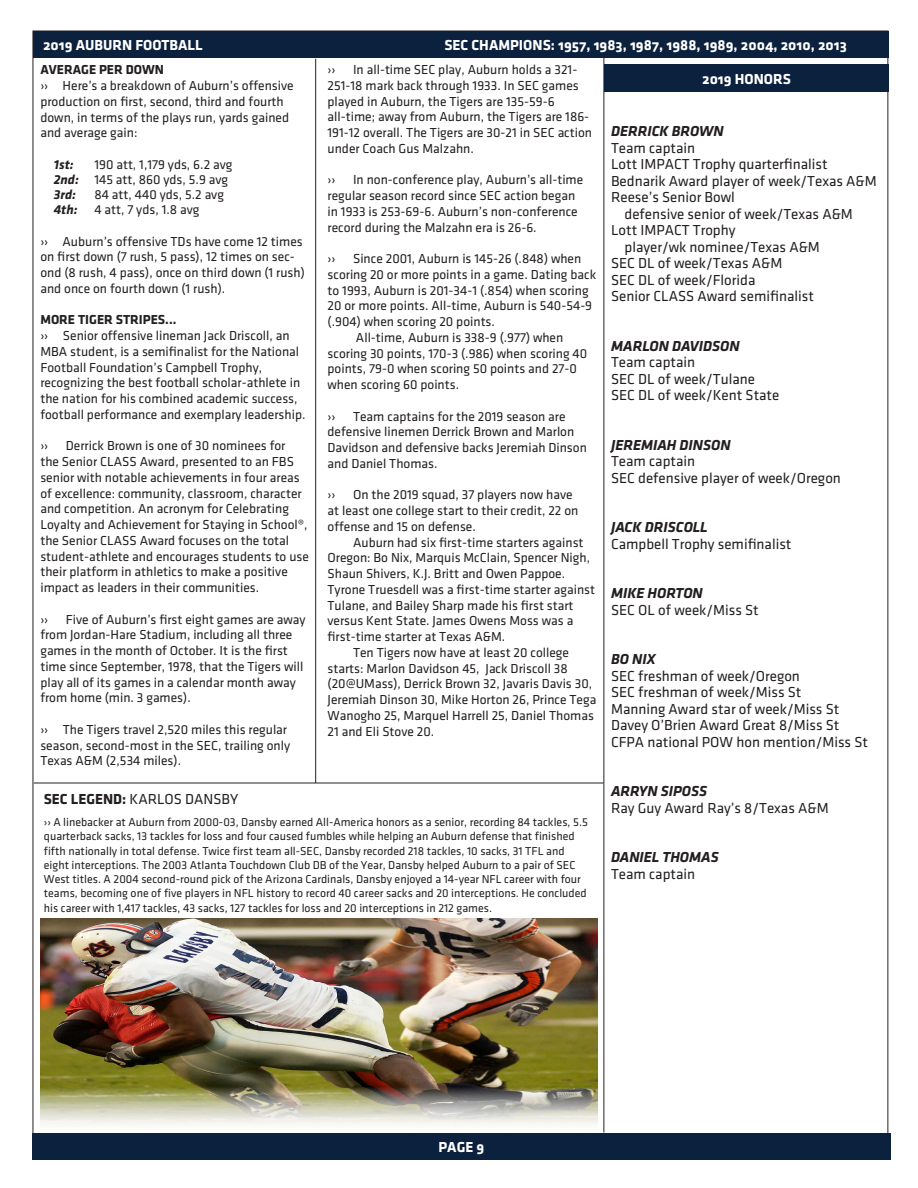
<style>
.page{position:relative;width:918px;height:1188px;background:#fff}
.page>*{position:absolute;margin:0;border:0;box-sizing:border-box;transform-origin:0 0}
.t1{font:15px "Klavika";color:#231f20}
.t2{font:italic 700 15px "Klavika";color:#231f20}
.t3{font:15px "Klavika Bold Bold OSF";color:#fff}
.t4{font:13.5px/15.8px "Klavika";color:#231f20}
.t5{font:13.5px "Klavika Bold Bold OSF";color:#231f20}
.t6{font:italic 700 13.5px "Klavika";color:#231f20}
.t7{font:11.85px/14.2px "Klavika";color:#231f20}
.s1{font-weight:700;font-style:italic}
.s2{font-family:"Klavika Bold Bold OSF"}
</style>
<div class="page">
<div style="left:33px;top:31px;width:856px;height:27px;background:#0b213e"></div>
<div style="left:32px;top:1134px;width:859px;height:26px;background:#0b213e"></div>
<hr style="left:315px;top:59px;width:1px;height:724px;background:#231f20">
<hr style="left:604px;top:58px;width:1px;height:1074px;background:#231f20">
<hr style="left:34px;top:783px;width:570px;height:1px;background:#231f20">
<div style="left:604px;top:64px;width:285px;height:28px;background:#0b213e"></div>
<img style="left:40px;top:918px;width:558px;height:216px">
<p class="t3" style="left:43px;top:36px;width:161px">2019 AUBURN FOOTBALL</p>
<p class="t3" style="left:444px;top:36px;width:404px">SEC CHAMPIONS: 1957, 1983, 1987, 1988, 1989, 2004, 2010, 2013</p>
<p class="t5" style="left:40px;top:62px;width:125px">AVERAGE PER DOWN</p>
<p class="t4" style="left:40px;top:78px;width:255px">›› Here’s a breakdown of Auburn’s offensive production on first, second, third and fourth down, in terms of the plays run, yards gained and average gain:</p>
<p class="t6" style="left:54px;top:157px;width:21px">1st:</p>
<p class="t4" style="left:94px;top:157px;width:140px">190 att, 1,179 yds, 6.2 avg</p>
<p class="t4" style="left:54px;top:172px;width:176px"><span class="s1">2nd:</span> 145 att, 860 yds, 5.9 avg</p>
<p class="t6" style="left:54px;top:187px;width:24px">3rd:</p>
<p class="t4" style="left:94px;top:187px;width:131px">84 att, 440 yds, 5.2 avg</p>
<p class="t4" style="left:54px;top:202px;width:147px"><span class="s1">4th:</span> 4 att, 7 yds, 1.8 avg</p>
<p class="t4" style="left:40px;top:233px;width:266px">›› Auburn’s offensive TDs have come 12 times on first down (7 rush, 5 pass), 12 times on sec&shy;ond (8 rush, 4 pass), once on third down (1 rush) and once on fourth down (1 rush).</p>
<p class="t5" style="left:40px;top:313px;width:138px">MORE TIGER STRIPES...</p>
<p class="t4" style="left:40px;top:328px;width:267px">›› Senior offensive lineman Jack Driscoll, an MBA student, is a semifinalist for the National Football Foundation’s Campbell Trophy, recognizing the best football scholar-athlete in the nation for his combined academic success, football performance and exemplary leadership.</p>
<p class="t4" style="left:40px;top:438px;width:9px">››</p>
<p class="t4" style="left:40px;top:438px;width:270px;text-indent:26px">Derrick Brown is one of 30 nominees for<br>the Senior CLASS Award, presented to an FBS senior with notable achievements in four areas of excellence: community, classroom, character and competition. An acronym for Celebrating Loyalty and Achievement for Staying in School®, the Senior CLASS Award focuses on the total student-athlete and encourages students to use their platform in athletics to make a positive impact as leaders in their communities.</p>
<p class="t4" style="left:40px;top:611px;width:9px">››</p>
<p class="t4" style="left:40px;top:611px;width:267px;text-indent:26px">Five of Auburn’s first eight games are away from Jordan-Hare Stadium, including all three games in the month of October. It is the first time since September, 1978, that the Tigers will play all of its games in a calendar month away from home (min. 3 games).</p>
<p class="t4" style="left:40px;top:722px;width:251px">›› The Tigers travel 2,520 miles this regular season, second-most in the SEC, trailing only<br>Texas A&amp;M (2,534 miles).</p>
<p class="t4" style="left:328px;top:62px;width:266px;text-indent:26px">In all-time SEC play, Auburn holds a 321- 251-18 mark back through 1933. In SEC games played in Auburn, the Tigers are 135-59-6 all-time; away from Auburn, the Tigers are 186- 191-12 overall. The Tigers are 30-21 in SEC action under Coach Gus Malzahn.</p>
<p class="t4" style="left:328px;top:172px;width:9px">››</p>
<p class="t4" style="left:328px;top:62px;width:9px">››</p>
<p class="t4" style="left:328px;top:172px;width:257px;text-indent:26px">In non-conference play, Auburn’s all-time regular season record since SEC action began in 1933 is 253-69-6. Auburn’s non-conference record during the Malzahn era is 26-6.</p>
<p class="t4" style="left:328px;top:251px;width:9px">››</p>
<p class="t4" style="left:328px;top:251px;width:270px;text-indent:26px">Since 2001, Auburn is 145-26 (.848) when scoring 20 or more points in a game. Dating back to 1993, Auburn is 201-34-1 (.854) when scoring 20 or more points. All-time, Auburn is 540-54-9 (.904) when scoring 20 points.</p>
<p class="t4" style="left:328px;top:330px;width:261px;text-indent:28px">All-time, Auburn is 338-9 (.977) when scoring 30 points, 170-3 (.986) when scoring 40 points, 79-0 when scoring 50 points and 27-0 when scoring 60 points.</p>
<p class="t4" style="left:328px;top:408px;width:9px">››</p>
<p class="t4" style="left:328px;top:408px;width:261px;text-indent:26px">Team captains for the 2019 season are defensive linemen Derrick Brown and Marlon Davidson and defensive backs Jeremiah Dinson and Daniel Thomas.</p>
<p class="t4" style="left:328px;top:487px;width:9px">››</p>
<p class="t4" style="left:328px;top:487px;width:252px;text-indent:26px">On the 2019 squad, 37 players now have at least one college start to their credit, 22 on offense and 15 on defense.</p>
<p class="t4" style="left:328px;top:534px;width:269px;text-indent:26px">Auburn had six first-time starters against Oregon: Bo Nix, Marquis McClain, Spencer Nigh, Shaun Shivers, K.J. Britt and Owen Pappoe.<br>Tyrone Truesdell was a first-time starter against Tulane, and Bailey Sharp made his first start versus Kent State. James Owens Moss was a first-time starter at Texas A&amp;M.</p>
<p class="t4" style="left:328px;top:645px;width:270px;text-indent:26px">Ten Tigers now have at least 20 college starts: Marlon Davidson 45, Jack Driscoll 38 (20@UMass), Derrick Brown 32, Javaris Davis 30, Jeremiah Dinson 30, Mike Horton 26, Prince Tega Wanogho 25, Marquel Harrell 25, Daniel Thomas 21 and Eli Stove 20.</p>
<p class="t1" style="left:44px;top:791px;width:196px"><span class="s2">SEC LEGEND:</span> KARLOS DANSBY</p>
<p class="t7" style="left:44px;top:815px;width:546px">›› A linebacker at Auburn from 2000-03, Dansby earned All-America honors as a senior, recording 84 tackles, 5.5 quarterback sacks, 13 tackles for loss and four caused fumbles while helping an Auburn defense that finished fifth nationally in total defense. Twice first team all-SEC, Dansby recorded 218 tackles, 10 sacks, 31 TFL and eight interceptions. The 2003 Atlanta Touchdown Club DB of the Year, Dansby helped Auburn to a pair of SEC West titles. A 2004 second-round pick of the Arizona Cardinals, Dansby enjoyed a 14-year NFL career with four teams, becoming one of five players in NFL history to record 40 career sacks and 20 interceptions. He concluded his career with 1,417 tackles, 43 sacks, 127 tackles for loss and 20 interceptions in 212 games.</p>
<p class="t3" style="left:702px;top:70px;width:90px">2019 HONORS</p>
<p class="t2" style="left:611px;top:123px;width:114px">DERRICK BROWN</p>
<p class="t1" style="left:611px;top:140px;width:86px">Team captain</p>
<p class="t1" style="left:611px;top:157px;width:218px">Lott IMPACT Trophy quarterfinalist</p>
<p class="t1" style="left:611px;top:173px;width:267px">Bednarik Award player of week/Texas A&amp;M</p>
<p class="t1" style="left:611px;top:190px;width:125px">Reese’s Senior Bowl</p>
<p class="t1" style="left:625px;top:206px;width:230px">defensive senior of week/Texas A&amp;M</p>
<p class="t1" style="left:611px;top:223px;width:126px">Lott IMPACT Trophy</p>
<p class="t1" style="left:625px;top:239px;width:197px">player/wk nominee/Texas A&amp;M</p>
<p class="t1" style="left:611px;top:256px;width:173px">SEC DL of week/Texas A&amp;M</p>
<p class="t1" style="left:611px;top:272px;width:146px">SEC DL of week/Florida</p>
<p class="t1" style="left:611px;top:289px;width:204px">Senior CLASS Award semifinalist</p>
<p class="t2" style="left:611px;top:338px;width:130px">MARLON DAVIDSON</p>
<p class="t1" style="left:611px;top:355px;width:86px">Team captain</p>
<p class="t1" style="left:611px;top:371px;width:145px">SEC DL of week/Tulane</p>
<p class="t1" style="left:611px;top:388px;width:170px">SEC DL of week/Kent State</p>
<p class="t2" style="left:611px;top:437px;width:121px">JEREMIAH DINSON</p>
<p class="t1" style="left:611px;top:454px;width:86px">Team captain</p>
<p class="t1" style="left:611px;top:470px;width:231px">SEC defensive player of week/Oregon</p>
<p class="t2" style="left:611px;top:519px;width:98px">JACK DRISCOLL</p>
<p class="t1" style="left:611px;top:536px;width:182px">Campbell Trophy semifinalist</p>
<p class="t2" style="left:611px;top:585px;width:93px">MIKE HORTON</p>
<p class="t1" style="left:611px;top:602px;width:149px">SEC OL of week/Miss St</p>
<p class="t2" style="left:611px;top:651px;width:46px">BO NIX</p>
<p class="t1" style="left:611px;top:668px;width:190px">SEC freshman of week/Oregon</p>
<p class="t1" style="left:611px;top:685px;width:192px">SEC freshman of week/Miss St</p>
<p class="t1" style="left:611px;top:701px;width:230px">Manning Award star of week/Miss St</p>
<p class="t1" style="left:611px;top:718px;width:230px">Davey O’Brien Award Great 8/Miss St</p>
<p class="t1" style="left:611px;top:734px;width:258px">CFPA national POW hon mention/Miss St</p>
<p class="t2" style="left:611px;top:783px;width:98px">ARRYN SIPOSS</p>
<p class="t1" style="left:611px;top:800px;width:219px">Ray Guy Award Ray’s 8/Texas A&amp;M</p>
<p class="t2" style="left:611px;top:849px;width:109px">DANIEL THOMAS</p>
<p class="t1" style="left:611px;top:866px;width:86px">Team captain</p>
<p class="t3" style="left:439px;top:1139px;width:47px">PAGE 9</p>
</div>
